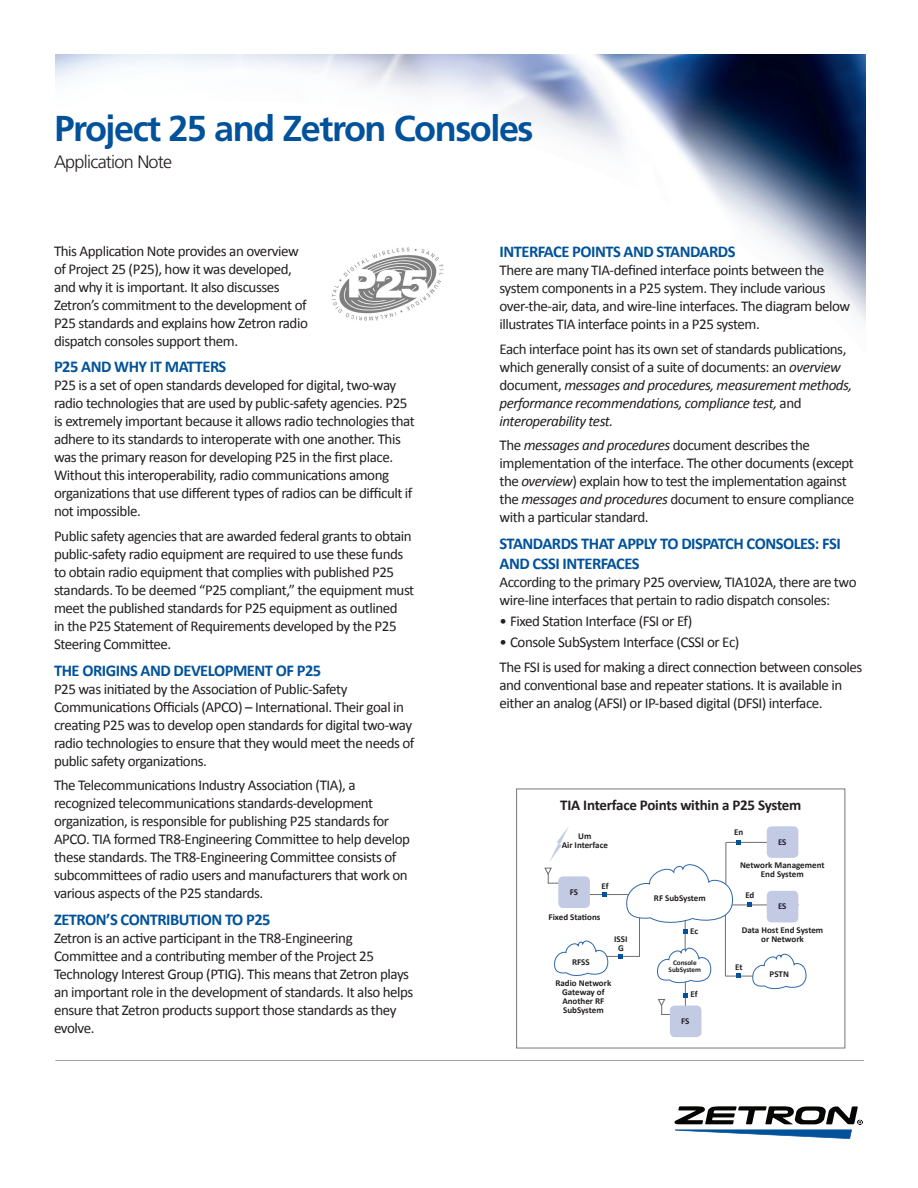
<style>
.page{position:relative;width:918px;height:1188px;background:#fff}
.page>*{position:absolute;margin:0;border:0;box-sizing:border-box;transform-origin:0 0}
.t1{font:700 36px "Frutiger LT Std";letter-spacing:-.04em;color:#01529a}
.subhead{font:300 18px "Frutiger LT Std";letter-spacing:-.04em;color:#231f20}
.case_study_subhead{font:700 16.5px/19.8px "Calibri";letter-spacing:-.03em;color:#01529a}
.case_study_body{font:15px/18px "Calibri";letter-spacing:-.03em;color:#231f20}
.case_study_body-2{font:italic 15px/18px "Calibri";letter-spacing:-.03em;color:#231f20}
.diagram_head{font:700 15px "Calibri";letter-spacing:-.015em;color:#231f20}
.front_draw_text{font:700 9px/9px "Calibri";color:#231f20;text-align:center}
.drawing_text{font:300 condensed 8.4px "Univers";color:#231f20}
.front_draw_text-2{font:700 7.2px/7.2px "Calibri";color:#231f20;text-align:center}
.s1{font-style:normal}
.s2{font-style:italic}
</style>
<div class="page">
<img style="left:55px;top:54px;width:810px;height:267px">
<hr style="left:55px;top:1060px;width:809px;height:1px;background:#9d9fa2">
<svg style="left:674px;top:1106px;width:189px;height:33px"></svg>
<img style="left:329px;top:244px;width:119px;height:77px">
<hr style="left:725px;top:907px;width:1px;height:69px;background:#6c6d70">
<svg style="left:658px;top:999px;width:16px;height:16px"></svg>
<svg style="left:544px;top:868px;width:14px;height:16px"></svg>
<hr style="left:726px;top:842px;width:65px;height:1px;background:#6c6d70">
<hr style="left:731px;top:905px;width:68px;height:1px;background:#6c6d70">
<svg style="left:726px;top:953px;width:80px;height:37px"></svg>
<hr style="left:726px;top:842px;width:1px;height:48px;background:#6c6d70">
<hr style="left:685px;top:919px;width:1px;height:30px;background:#6c6d70">
<hr style="left:685px;top:980px;width:1px;height:30px;background:#6c6d70">
<svg style="left:683px;top:993px;width:5px;height:4px"></svg>
<div style="left:670px;top:1006px;width:31px;height:31px;background:#c3cbe4;border-radius:5px"></div>
<hr style="left:583px;top:894px;width:55px;height:1px;background:#6c6d70">
<div style="left:558px;top:876px;width:32px;height:32px;background:#c3cbe4;border-radius:5px"></div>
<hr style="left:605px;top:956px;width:35px;height:1px;background:#6c6d70">
<hr style="left:639px;top:906px;width:1px;height:51px;background:#6c6d70">
<svg style="left:619px;top:954px;width:4px;height:5px"></svg>
<svg style="left:602px;top:892px;width:5px;height:5px"></svg>
<svg style="left:554px;top:940px;width:54px;height:36px"></svg>
<svg style="left:549px;top:826px;width:20px;height:36px"></svg>
<svg style="left:657px;top:945px;width:54px;height:39px"></svg>
<svg style="left:736px;top:840px;width:5px;height:5px"></svg>
<svg style="left:748px;top:902px;width:4px;height:5px"></svg>
<svg style="left:626px;top:860px;width:107px;height:74px"></svg>
<div style="left:767px;top:891px;width:31px;height:31px;background:#c3cbe4;border-radius:5px"></div>
<div style="left:516px;top:789px;width:329px;height:259px;border:1px solid #76787b"></div>
<div style="left:767px;top:826px;width:31px;height:32px;background:#c3cbe4;border-radius:5px"></div>
<p class="t1" style="left:55px;top:108px;width:481px">Project 25 and Zetron Consoles</p>
<p class="subhead" style="left:54px;top:152px;width:120px">Application Note</p>
<p class="case_study_body" style="left:54px;top:241px;width:255px">This Application Note provides an overview of Project 25 (P25), how it was developed, and why it is important. It also discusses Zetron’s commitment to the development of P25 standards and explains how Zetron radio dispatch consoles support them.</p>
<p class="case_study_subhead" style="left:54px;top:356px;width:174px">P25 AND WHY IT MATTERS</p>
<p class="case_study_body" style="left:54px;top:376px;width:362px">P25 is a set of open standards developed for digital, two-way radio technologies that are used by public-safety agencies. P25 is extremely important because it allows radio technologies that adhere to its standards to interoperate with one another. This was the primary reason for developing P25 in the first place.<br>Without this interoperability, radio communications among organizations that use different types of radios can be difficult if not impossible.</p>
<p class="case_study_body" style="left:54px;top:526px;width:362px">Public safety agencies that are awarded federal grants to obtain public-safety radio equipment are required to use these funds to obtain radio equipment that complies with published P25 standards. To be deemed “P25 compliant,” the equipment must meet the published standards for P25 equipment as outlined<br>in the P25 Statement of Requirements developed by the P25<br>Steering Committee.</p>
<p class="case_study_subhead" style="left:54px;top:660px;width:269px">THE ORIGINS AND DEVELOPMENT OF P25</p>
<p class="case_study_body" style="left:54px;top:679px;width:362px">P25 was initiated by the Association of Public-Safety Communications Officials (APCO) – International. Their goal in creating P25 was to develop open standards for digital two-way radio technologies to ensure that they would meet the needs of public safety organizations.</p>
<p class="case_study_body" style="left:54px;top:776px;width:358px">The Telecommunications Industry Association (TIA), a recognized telecommunications standards-development organization, is responsible for publishing P25 standards for APCO. TIA formed TR8-Engineering Committee to help develop these standards. The TR8-Engineering Committee consists of subcommittees of radio users and manufacturers that work on various aspects of the P25 standards.</p>
<p class="case_study_subhead" style="left:54px;top:909px;width:218px">ZETRON’S CONTRIBUTION TO P25</p>
<p class="case_study_body" style="left:54px;top:928px;width:361px">Zetron is an active participant in the TR8-Engineering Committee and a contributing member of the Project 25<br>Technology Interest Group (PTIG). This means that Zetron plays an important role in the development of standards. It also helps ensure that Zetron products support those standards as they evolve.</p>
<p class="case_study_subhead" style="left:500px;top:241px;width:238px">INTERFACE POINTS AND STANDARDS</p>
<p class="case_study_body" style="left:500px;top:260px;width:352px">There are many TIA-defined interface points between the system components in a P25 system. They include various over-the-air, data, and wire-line interfaces. The diagram below illustrates TIA interface points in a P25 system.</p>
<p class="case_study_body-2" style="left:500px;top:339px;width:354px"><span class="s1">Each interface point has its own set of standards publications, which generally consist of a suite of documents: an</span> overview <span class="s1">document,</span> messages and procedures, measurement methods, performance recommendations, compliance test, <span class="s1">and </span>interoperability test.</p>
<p class="case_study_body" style="left:500px;top:436px;width:356px">The <span class="s2">messages and procedures</span> document describes the implementation of the interface. The other documents (except the <span class="s2">overview</span>) explain how to test the implementation against the <span class="s2">messages and procedures</span> document to ensure compliance with a particular standard.</p>
<p class="case_study_subhead" style="left:500px;top:533px;width:343px">STANDARDS THAT APPLY TO DISPATCH CONSOLES: FSI<br>AND CSSI INTERFACES</p>
<p class="case_study_body" style="left:500px;top:572px;width:359px">According to the primary P25 overview, TIA102A, there are two wire-line interfaces that pertain to radio dispatch consoles:</p>
<p class="case_study_body" style="left:500px;top:611px;width:194px">• Fixed Station Interface (FSI or Ef)</p>
<p class="case_study_body" style="left:500px;top:633px;width:241px">• Console SubSystem Interface (CSSI or Ec)</p>
<p class="case_study_body" style="left:500px;top:657px;width:364px">The FSI is used for making a direct connection between consoles and conventional base and repeater stations. It is available in either an analog (AFSI) or IP-based digital (DFSI) interface.</p>
<p class="diagram_head" style="left:560px;top:796px;width:243px">TIA Interface Points within a P25 System</p>
<p class="front_draw_text" style="left:578px;top:831px;width:15px">Um</p>
<p class="front_draw_text" style="left:562px;top:840px;width:48px">Air Interface</p>
<p class="front_draw_text" style="left:570px;top:887px;width:10px">FS</p>
<p class="front_draw_text" style="left:602px;top:881px;width:8px">Ef</p>
<p class="front_draw_text" style="left:549px;top:912px;width:53px">Fixed Stations</p>
<p class="front_draw_text" style="left:614px;top:934px;width:15px">ISSI</p>
<p class="front_draw_text" style="left:618px;top:943px;width:7px">G</p>
<p class="front_draw_text" style="left:572px;top:957px;width:19px">RFSS</p>
<p class="front_draw_text" style="left:555px;top:978px;width:57px">Radio Network<br>Gateway of<br>Another RF<br>SubSystem</p>
<p class="front_draw_text" style="left:654px;top:893px;width:53px">RF SubSystem</p>
<p class="drawing_text" style="left:666px;top:893px;width:47px">RF Sub-System</p>
<p class="front_draw_text" style="left:690px;top:926px;width:10px">Ec</p>
<p class="front_draw_text-2" style="left:669px;top:959px;width:34px">Console<br>SubSystem</p>
<p class="front_draw_text" style="left:691px;top:989px;width:8px">Ef</p>
<p class="front_draw_text" style="left:681px;top:1016px;width:10px">FS</p>
<p class="front_draw_text" style="left:734px;top:827px;width:11px">En</p>
<p class="front_draw_text" style="left:778px;top:837px;width:10px">ES</p>
<p class="front_draw_text" style="left:740px;top:860px;width:86px">Network Management<br>End System</p>
<p class="front_draw_text" style="left:745px;top:890px;width:11px">Ed</p>
<p class="front_draw_text" style="left:778px;top:901px;width:10px">ES</p>
<p class="front_draw_text" style="left:742px;top:925px;width:83px">Data Host End System or Network</p>
<p class="front_draw_text" style="left:770px;top:969px;width:21px">PSTN</p>
<p class="front_draw_text" style="left:735px;top:962px;width:9px">Et</p>
</div>
